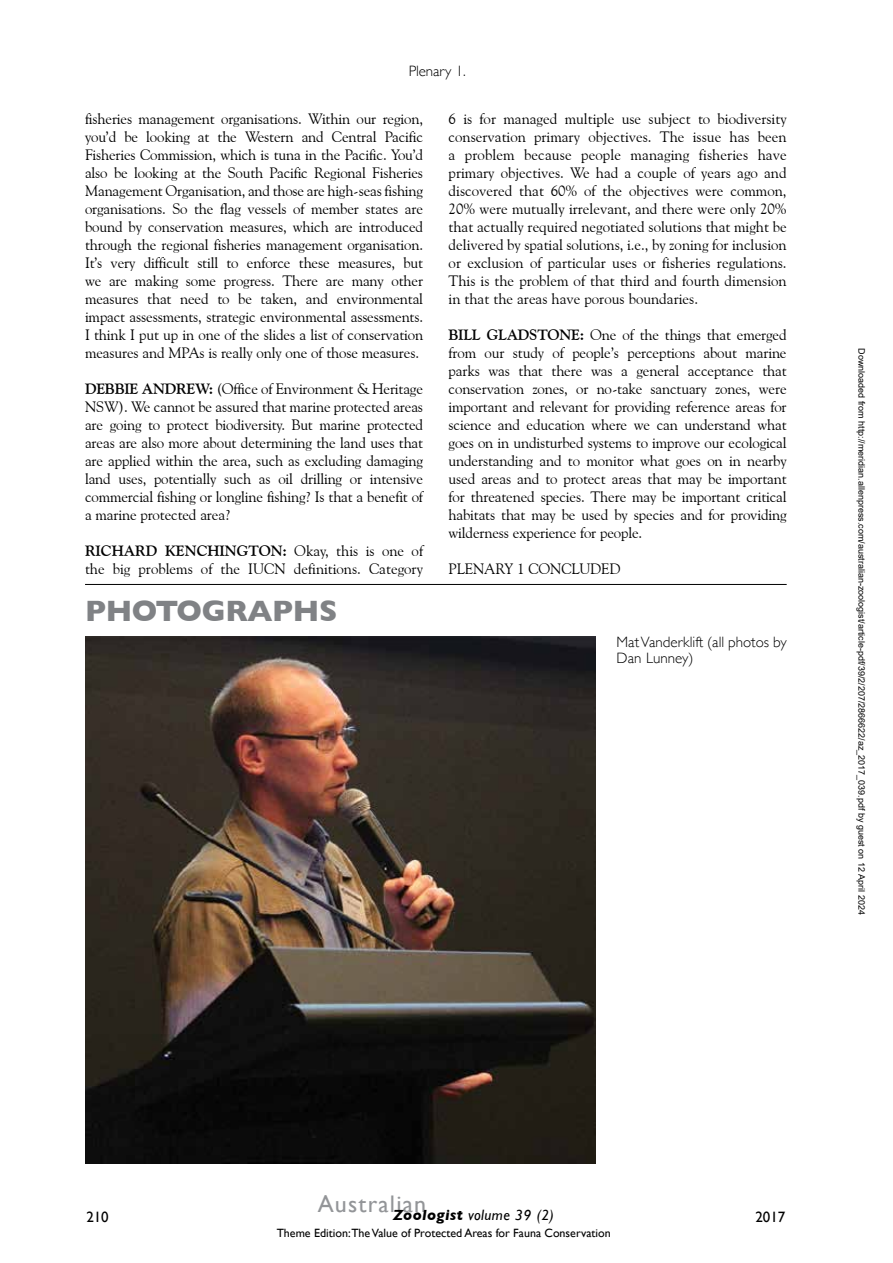
<style>
.page{position:relative;width:893px;height:1263px;background:#fff}
.page>*{position:absolute;margin:0;border:0;box-sizing:border-box;transform-origin:0 0}
.t1{font:700 30px "Gill Sans";letter-spacing:-.01em;color:#808285}
.t2{font:24px "Gill Sans";letter-spacing:.05em;color:#939598}
.t3{font:15px/18px "Goudy Old Style BT";letter-spacing:-.01em;color:#000;text-align:justify}
.t4{font:300 15px/16.5px "Gill Sans";color:#000}
.t5{font:italic 15px "Gill Sans";letter-spacing:.025em;color:#000}
.t6{font:15px "Gill Sans";letter-spacing:-.01em;color:#000}
.t7{font:12px "Gill Sans";color:#000}
.t8{font:9px "Arial";color:#000}
.s1{font-weight:700}
</style>
<div class="page">
<hr style="left:85px;top:584px;width:702px;height:1px;background:#000">
<img style="left:85px;top:636px;width:510px;height:527px">
<p class="t4" style="left:409px;top:62px;width:59px">Plenary 1.</p>
<p class="t3" style="left:85px;top:110px;width:340px">fisheries management organisations. Within our region, you’d be looking at the Western and Central Pacific Fisheries Commission, which is tuna in the Pacific. You’d also be looking at the South Pacific Regional Fisheries Management Organisation, and those are high-seas fishing organisations. So the flag vessels of member states are bound by conservation measures, which are introduced through the regional fisheries management organisation.<br>It’s very difficult still to enforce these measures, but we are making some progress. There are many other measures that need to be taken, and environmental impact assessments, strategic environmental assessments.<br>I think I put up in one of the slides a list of conservation measures and MPAs is really only one of those measures.</p>
<p class="t3" style="left:85px;top:380px;width:340px"><span class="s1">DEBBIE ANDREW:</span> (Office of Environment &amp; Heritage NSW). We cannot be assured that marine protected areas are going to protect biodiversity. But marine protected areas are also more about determining the land uses that are applied within the area, such as excluding damaging land uses, potentially such as oil drilling or intensive commercial fishing or longline fishing? Is that a benefit of a marine protected area?</p>
<p class="t3" style="left:85px;top:542px;width:340px"><span class="s1">RICHARD KENCHINGTON:</span> Okay, this is one of the big problems of the IUCN definitions. Category</p>
<h1 class="t1" style="left:85px;top:587px;width:254px">PHOTOGRAPHS</h1>
<p class="t3" style="left:449px;top:110px;width:340px">6 is for managed multiple use subject to biodiversity conservation primary objectives. The issue has been a problem because people managing fisheries have primary objectives. We had a couple of years ago and discovered that 60% of the objectives were common, 20% were mutually irrelevant, and there were only 20% that actually required negotiated solutions that might be delivered by spatial solutions, i.e., by zoning for inclusion or exclusion of particular uses or fisheries regulations.<br>This is the problem of that third and fourth dimension in that the areas have porous boundaries.</p>
<p class="t3" style="left:449px;top:326px;width:340px"><span class="s1">BILL GLADSTONE:</span> One of the things that emerged from our study of people’s perceptions about marine parks was that there was a general acceptance that conservation zones, or no-take sanctuary zones, were important and relevant for providing reference areas for science and education where we can understand what goes on in undisturbed systems to improve our ecological understanding and to monitor what goes on in nearby used areas and to protect areas that may be important for threatened species. There may be important critical habitats that may be used by species and for providing wilderness experience for people.</p>
<p class="t3" style="left:449px;top:560px;width:174px">PLENARY 1 CONCLUDED</p>
<p class="t4" style="left:617px;top:633px;width:172px">Mat Vanderklift (all photos by<br>Dan Lunney)</p>
<p class="t8" style="left:865px;top:348px;width:568px;rotate:90deg">Downloaded from http://meridian.allenpress.com/australian-zoologist/article-pdf/39/2/207/2866622/az_2017_039.pdf by guest on 12 April 2024</p>
<h2 class="t2" style="left:318px;top:1189px;width:110px">Australian</h2>
<p class="t5" style="left:393px;top:1207px;width:162px"><span class="s1">Zoologist</span> volume 39 (2)</p>
<p class="t7" style="left:277px;top:1226px;width:335px">Theme Edition:The Value of Protected Areas for Fauna Conservation</p>
<p class="t6" style="left:87px;top:1208px;width:24px">210</p>
<p class="t6" style="left:756px;top:1208px;width:31px">2017</p>
</div>
